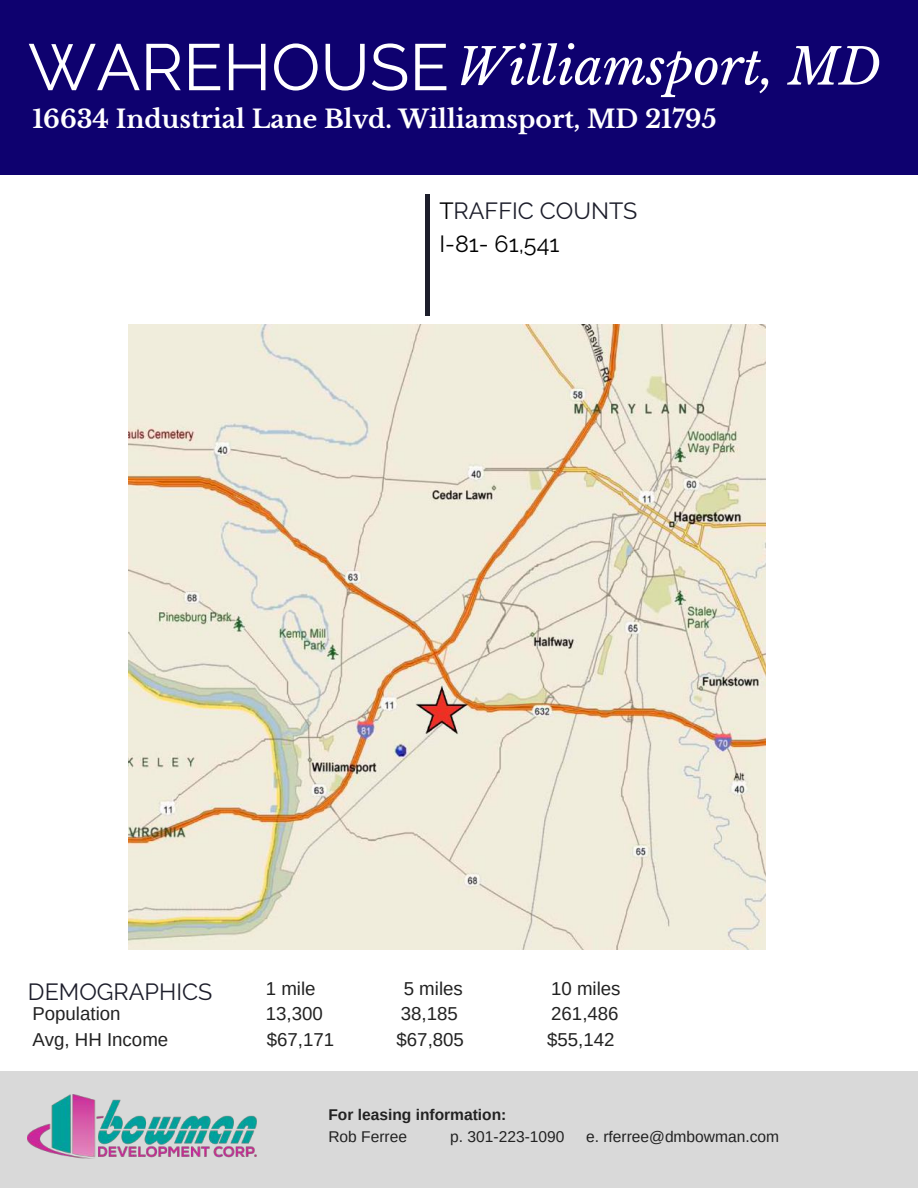
<style>
.page{position:relative;width:918px;height:1188px;background:#fff}
.page>*{position:absolute;margin:0;border:0;box-sizing:border-box;transform-origin:0 0}
.t1{font:italic 50.1px "Libre Baskerville";color:#fff}
.t2{font:700 24.9px "Libre Baskerville";color:#fff}
.t3{font:23.4px/32.7px "Raleway";color:#000}
.t4{font:23.4px "Raleway";color:#1d1e2b}
.t5{font:18.75px "Arimo";color:#222}
.t6{font:15.6px "Arimo";color:#222}
.t7{font:700 15.6px "Arimo";color:#222}
.s1{font-family:"Raleway";font-style:normal;font-size:65.4px}
.s2{color:#1d1e2b}
</style>
<div class="page">
<div style="left:0;top:0;width:918px;height:174px;background:#0e016f"></div>
<div style="left:0;top:1072px;width:918px;height:116px;background:#d9d9d9"></div>
<img style="left:28px;top:1095px;width:228px;height:64px">
<div style="left:425px;top:194px;width:5px;height:121px;background:#1d1e2b"></div>
<img style="left:129px;top:325px;width:636px;height:624px">
<h1 class="t1" style="left:28px;top:36px;width:855px"><span class="s1">WAREHOUSE</span>Williamsport, MD</h1>
<h2 class="t2" style="left:32px;top:104px;width:686px">16634 Industrial Lane Blvd. Williamsport, MD 21795</h2>
<p class="t3" style="left:439px;top:195px;width:200px">T<span class="s2">RAFFIC COUNTS<br></span>I-81- 61,541</p>
<p class="t4" style="left:28px;top:978px;width:186px">DEMOGRAPHICS</p>
<p class="t5" style="left:266px;top:978px;width:51px">1 mile</p>
<p class="t5" style="left:404px;top:978px;width:61px">5 miles</p>
<p class="t5" style="left:551px;top:978px;width:71px">10 miles</p>
<p class="t5" style="left:32px;top:1004px;width:90px">Population</p>
<p class="t5" style="left:266px;top:1004px;width:59px">13,300</p>
<p class="t5" style="left:401px;top:1004px;width:59px">38,185</p>
<p class="t5" style="left:551px;top:1004px;width:69px">261,486</p>
<p class="t5" style="left:32px;top:1029px;width:137px">Avg, HH Income</p>
<p class="t5" style="left:267px;top:1029px;width:69px">$67,171</p>
<p class="t5" style="left:397px;top:1029px;width:69px">$67,805</p>
<p class="t5" style="left:547px;top:1029px;width:69px">$55,142</p>
<p class="t7" style="left:328px;top:1106px;width:180px">For leasing information:</p>
<p class="t6" style="left:328px;top:1128px;width:80px">Rob Ferree</p>
<p class="t6" style="left:450px;top:1128px;width:116px">p. 301-223-1090</p>
<p class="t6" style="left:586px;top:1128px;width:195px">e. rferree@dmbowman.com</p>
</div>
